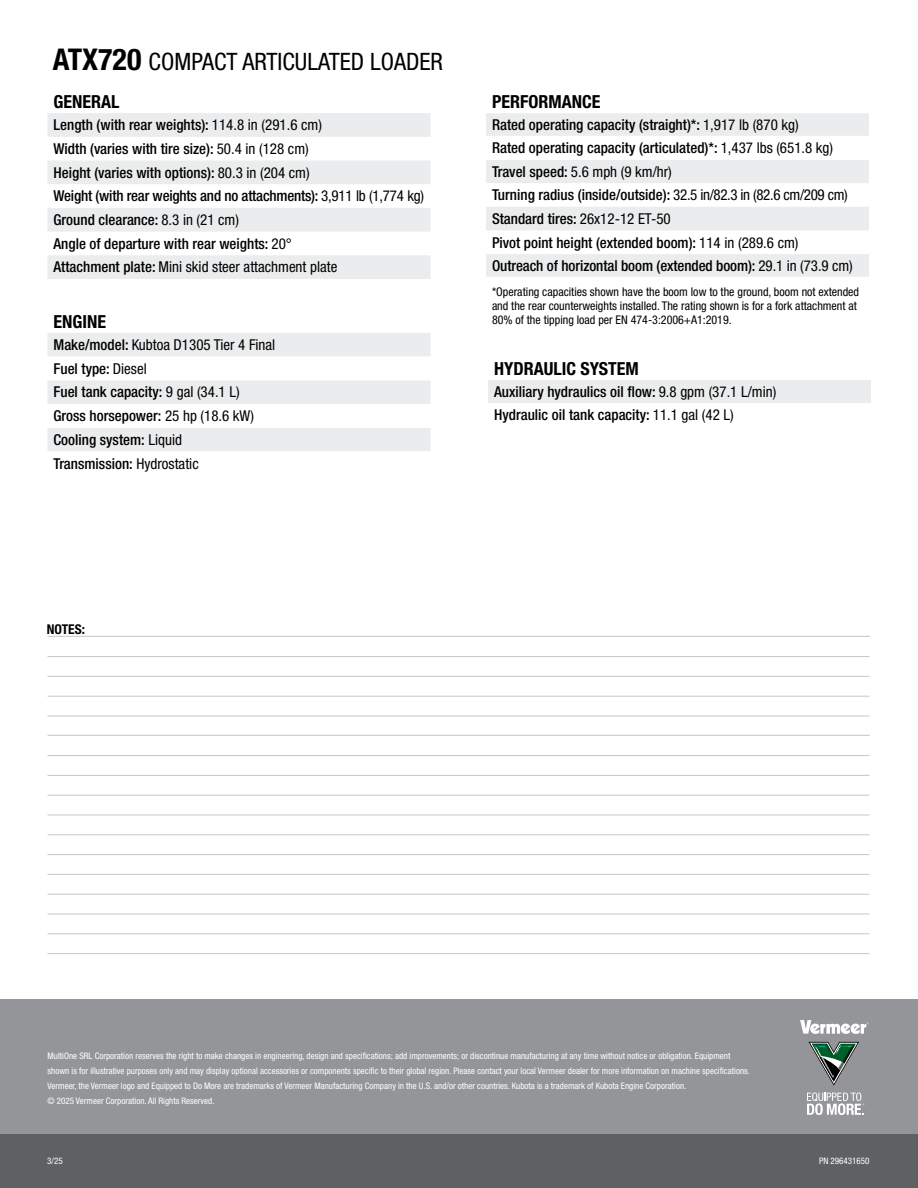
<style>
.page{position:relative;width:918px;height:1188px;background:#fff}
.page>*{position:absolute;margin:0;border:0;box-sizing:border-box;transform-origin:0 0}
.t1{font:condensed 24px "Helvetica Neue LT Std";color:#000}
.t2{font:700 condensed 18px "Helvetica Neue LT Std";color:#000}
.t3{font:500 condensed 15px/23.7px "Helvetica Neue LT Std";color:#000}
.t4{font:700 condensed 13.5px "Helvetica Neue LT Std";color:#000}
.t5{font:condensed 12px/14.4px "Helvetica Neue LT Std";color:#000}
.t6{font:condensed 9px/15px "Helvetica Neue LT Std";color:#fff}
.s1{font-weight:700;font-size:30px}
.s2{font-weight:400}
</style>
<div class="page">
<div style="left:0;top:999px;width:918px;height:151px;background:#939598"></div>
<svg style="left:800px;top:1020px;width:68px;height:14px"></svg>
<svg style="left:807px;top:1092px;width:57px;height:23px"></svg>
<svg style="left:809px;top:1042px;width:50px;height:44px"></svg>
<div style="left:0;top:1134px;width:918px;height:54px;background:#5f6062"></div>
<svg style="left:48px;top:113px;width:382px;height:166px;fill:#ebeced"></svg>
<div style="left:48px;top:333px;width:382px;height:23px;background:#ebeced"></div>
<svg style="left:48px;top:380px;width:382px;height:71px;fill:#ebeced"></svg>
<div style="left:488px;top:380px;width:383px;height:23px;background:#ebeced"></div>
<svg style="left:486px;top:113px;width:383px;height:164px;fill:#ebeced"></svg>
<div style="left:486px;top:136px;width:383px;height:24px;background:#fff"></div>
<hr style="left:48px;top:755px;width:821px;height:1px;background:#c4c6c8">
<hr style="left:48px;top:775px;width:821px;height:1px;background:#c4c6c8">
<hr style="left:48px;top:795px;width:821px;height:1px;background:#c4c6c8">
<hr style="left:48px;top:815px;width:821px;height:1px;background:#c4c6c8">
<hr style="left:48px;top:834px;width:821px;height:1px;background:#c4c6c8">
<hr style="left:48px;top:854px;width:821px;height:1px;background:#c4c6c8">
<hr style="left:48px;top:874px;width:821px;height:1px;background:#c4c6c8">
<hr style="left:48px;top:894px;width:821px;height:1px;background:#c4c6c8">
<hr style="left:48px;top:914px;width:821px;height:1px;background:#c4c6c8">
<hr style="left:48px;top:933px;width:821px;height:1px;background:#c4c6c8">
<hr style="left:48px;top:953px;width:821px;height:1px;background:#c4c6c8">
<hr style="left:48px;top:735px;width:822px;height:1px;background:#c4c6c8">
<hr style="left:48px;top:656px;width:821px;height:1px;background:#c4c6c8">
<hr style="left:48px;top:676px;width:821px;height:1px;background:#c4c6c8">
<hr style="left:48px;top:696px;width:821px;height:1px;background:#c4c6c8">
<hr style="left:48px;top:716px;width:821px;height:1px;background:#c4c6c8">
<hr style="left:48px;top:636px;width:822px;height:1px;background:#c4c6c8">
<h1 class="t1" style="left:53px;top:48px;width:392px"><span class="s1">ATX720</span> COMPACT ARTICULATED LOADER</h1>
<p class="t2" style="left:54px;top:91px;width:68px">GENERAL</p>
<p class="t3" style="left:54px;top:113px;width:372px">Length (with rear weights): <span class="s2">114.8 in (291.6 cm)<br></span>Width (varies with tire size): <span class="s2">50.4 in (128 cm)<br></span>Height (varies with options): <span class="s2">80.3 in (204 cm)<br></span>Weight (with rear weights and no attachments): <span class="s2">3,911 lb (1,774 kg)<br></span>Ground clearance: <span class="s2">8.3 in (21 cm)<br></span>Angle of departure with rear weights: <span class="s2">20°<br></span>Attachment plate: <span class="s2">Mini skid steer attachment plate</span></p>
<p class="t2" style="left:54px;top:310px;width:54px">ENGINE</p>
<p class="t3" style="left:54px;top:333px;width:223px">Make/model: <span class="s2">Kubtoa D1305 Tier 4 Final<br></span>Fuel type: <span class="s2">Diesel<br></span>Fuel tank capacity: <span class="s2">9 gal (34.1 L)<br></span>Gross horsepower: <span class="s2">25 hp (18.6 kW)<br></span>Cooling system: <span class="s2">Liquid<br></span>Transmission: <span class="s2">Hydrostatic</span></p>
<p class="t2" style="left:492px;top:91px;width:110px">PERFORMANCE</p>
<p class="t3" style="left:492px;top:113px;width:362px">Rated operating capacity (straight)*: <span class="s2">1,917 lb (870 kg)<br></span>Rated operating capacity (articulated)*: <span class="s2">1,437 lbs (651.8 kg)<br></span>Travel speed: <span class="s2">5.6 mph (9 km/hr)<br></span>Turning radius (inside/outside): <span class="s2">32.5 in/82.3 in (82.6 cm/209 cm)<br></span>Standard tires: <span class="s2">26x12-12 ET-50<br></span>Pivot point height (extended boom): <span class="s2">114 in (289.6 cm)<br></span>Outreach of horizontal boom (extended boom): <span class="s2">29.1 in (73.9 cm)</span></p>
<p class="t5" style="left:492px;top:284px;width:369px">*Operating capacities shown have the boom low to the ground, boom not extended and the rear counterweights installed. The rating shown is for a fork attachment at<br>80% of the tipping load per EN 474-3:2006+A1:2019.</p>
<p class="t2" style="left:494px;top:358px;width:146px">HYDRAULIC SYSTEM</p>
<p class="t3" style="left:494px;top:381px;width:284px;line-height:22.6px">Auxiliary hydraulics oil flow: <span class="s2">9.8 gpm (37.1 L/min)<br></span>Hydraulic oil tank capacity: <span class="s2">11.1 gal (42 L)</span></p>
<p class="t4" style="left:47px;top:621px;width:40px">NOTES:</p>
<p class="t6" style="left:48px;top:1048px;width:704px">MultiOne SRL Corporation reserves the right to make changes in engineering, design and specifications; add improvements; or discontinue manufacturing at any time without notice or obligation. Equipment shown is for illustrative purposes only and may display optional accessories or components specific to their global region. Please contact your local Vermeer dealer for more information on machine specifications.<br>Vermeer, the Vermeer logo and Equipped to Do More are trademarks of Vermeer Manufacturing Company in the U.S. and/or other countries. Kubota is a trademark of Kubota Engine Corporation.<br>© 2025 Vermeer Corporation. All Rights Reserved.</p>
<p class="t6" style="left:47px;top:1153px;width:17px">3/25</p>
<p class="t6" style="left:819px;top:1153px;width:52px">PN 296431650</p>
</div>
